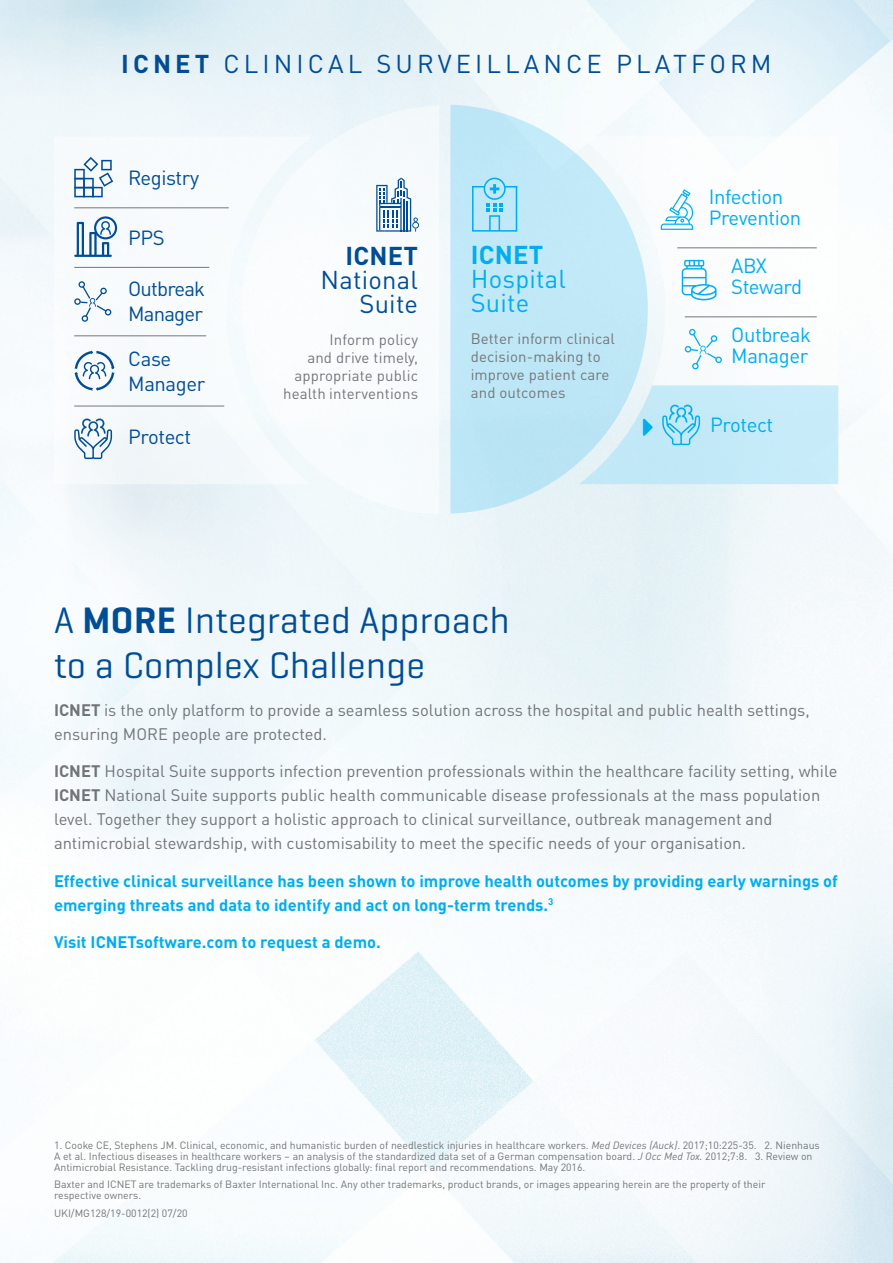
<style>
.page{position:relative;width:893px;height:1263px;background:#fff}
.page>*{position:absolute;margin:0;border:0;box-sizing:border-box;transform-origin:0 0}
.t1{font:37.5px/45px "Geogrotesque";letter-spacing:.01em;color:#014d95}
.t2{font:25.5px "DIN Pro";letter-spacing:.16em;color:#014d95}
.t3{font:25.5px/24px "DIN Pro";letter-spacing:.01em;color:#00aeef}
.t4{font:25.5px/24px "DIN Pro";letter-spacing:.01em;color:#014d95;text-align:right}
.t5{font:20.25px/21px "DIN Pro";letter-spacing:-.02em;color:#00aeef}
.t6{font:20.25px/24.3px "DIN Pro";letter-spacing:-.02em;color:#014d95}
.t7{font:20.25px/24.3px "DIN Pro";letter-spacing:-.04em;color:#014d95}
.t8{font:16.5px/24px "DIN Pro";color:#727477}
.t9{font:700 16.5px/24px "DIN Pro";color:#00aeef}
.t10{font:15px/18px "DIN Pro";letter-spacing:.01em;color:#757679}
.t11{font:10.5px/10.8px "DIN Pro";color:#727477}
.s1{font-weight:700}
.s2{font-weight:600}
.s3{font-style:italic}
</style>
<div class="page">
<img style="left:0;top:0;width:893px;height:1263px">
<svg style="left:450px;top:105px;width:198px;height:409px;background:#c5e9f6"></svg>
<svg style="left:242px;top:106px;width:197px;height:408px"></svg>
<svg style="left:54px;top:137px;width:258px;height:347px"></svg>
<hr style="left:74px;top:208px;width:155px;height:1px;background:#757679">
<hr style="left:74px;top:267px;width:135px;height:1px;background:#757679">
<hr style="left:74px;top:336px;width:132px;height:1px;background:#757679">
<hr style="left:74px;top:406px;width:150px;height:1px;background:#757679">
<svg style="left:74px;top:157px;width:39px;height:40px"></svg>
<svg style="left:74px;top:220px;width:38px;height:37px"></svg>
<div style="left:94px;top:216px;width:23px;height:23px;border:2px solid #014d95;border-radius:50%"></div>
<svg style="left:74px;top:350px;width:41px;height:41px"></svg>
<svg style="left:74px;top:418px;width:38px;height:41px"></svg>
<svg style="left:579px;top:136px;width:259px;height:249px"></svg>
<hr style="left:677px;top:248px;width:140px;height:1px;background:#757679">
<hr style="left:685px;top:317px;width:132px;height:1px;background:#757679">
<svg style="left:661px;top:189px;width:33px;height:41px"></svg>
<svg style="left:682px;top:260px;width:34px;height:40px"></svg>
<svg style="left:685px;top:329px;width:37px;height:40px"></svg>
<svg style="left:376px;top:178px;width:43px;height:54px"></svg>
<svg style="left:74px;top:281px;width:37px;height:41px"></svg>
<svg style="left:472px;top:176px;width:45px;height:56px;background:#97dbf5"></svg>
<svg style="left:579px;top:385px;width:259px;height:99px;background:#c2e9f7"></svg>
<p class="t2" style="left:121px;top:45px;width:652px"><span class="s1">ICNET</span> CLINICAL SURVEILLANCE PLATFORM</p>
<p class="t6" style="left:128px;top:165px;width:72px">Registry</p>
<p class="t6" style="left:128px;top:224px;width:38px">PPS</p>
<p class="t7" style="left:128px;top:275px;width:78px">Outbreak<br>Manager</p>
<p class="t6" style="left:128px;top:346px;width:79px">Case<br>Manager</p>
<p class="t6" style="left:128px;top:423px;width:64px">Protect</p>
<p class="t4" style="left:320px;top:242px;width:99px"><span class="s1">ICNET<br></span>National<br>Suite</p>
<p class="t10" style="left:283px;top:329px;width:137px;text-align:right">Inform policy<br>and drive timely, appropriate public health interventions</p>
<p class="t3" style="left:471px;top:241px;width:97px"><span class="s1">ICNET<br></span>Hospital<br>Suite</p>
<p class="t10" style="left:471px;top:328px;width:146px">Better inform clinical decision-making to improve patient care and outcomes</p>
<p class="t5" style="left:709px;top:185px;width:94px">Infection<br>Prevention</p>
<p class="t5" style="left:731px;top:254px;width:72px">ABX<br>Steward</p>
<p class="t5" style="left:731px;top:323px;width:81px">Outbreak<br>Manager</p>
<p class="t5" style="left:710px;top:412px;width:64px">Protect</p>
<p class="t1" style="left:54px;top:597px;width:457px">A <span class="s2">MORE</span> Integrated Approach to a Complex Challenge</p>
<p class="t8" style="left:54px;top:697px;width:757px"><span class="s1">ICNET</span> is the only platform to provide a seamless solution across the hospital and public health settings, ensuring MORE people are protected.</p>
<p class="t8" style="left:54px;top:758px;width:785px"><span class="s1">ICNET</span> Hospital Suite supports infection prevention professionals within the healthcare facility setting, while <span class="s1">ICNET</span> National Suite supports public health communicable disease professionals at the mass population level. Together they support a holistic approach to clinical surveillance, outbreak management and antimicrobial stewardship, with customisability to meet the specific needs of your organisation.</p>
<p class="t9" style="left:54px;top:868px;width:785px">Effective clinical surveillance has been shown to improve health outcomes by providing early warnings of emerging threats and data to identify and act on long-term trends.<sup>3</sup></p>
<p class="t9" style="left:54px;top:929px;width:328px">Visit ICNETsoftware.com to request a demo.</p>
<p class="t11" style="left:54px;top:1139px;width:767px">1. Cooke CE, Stephens JM. Clinical, economic, and humanistic burden of needlestick injuries in healthcare workers. <span class="s3">Med Devices (Auck)</span>. 2017;10:225-35. 2. Nienhaus<br>A et al. Infectious diseases in healthcare workers – an analysis of the standardized data set of a German compensation board. <span class="s3">J Occ Med Tox.</span> 2012;7:8. 3. Review on<br>Antimicrobial Resistance. Tackling drug-resistant infections globally: final report and recommendations. May 2016.</p>
<p class="t11" style="left:54px;top:1178px;width:713px">Baxter and ICNET are trademarks of Baxter International Inc. Any other trademarks, product brands, or images appearing herein are the property of their respective owners.</p>
<p class="t11" style="left:54px;top:1207px;width:135px">UKI/MG128/19-0012(2) 07/20</p>
</div>
